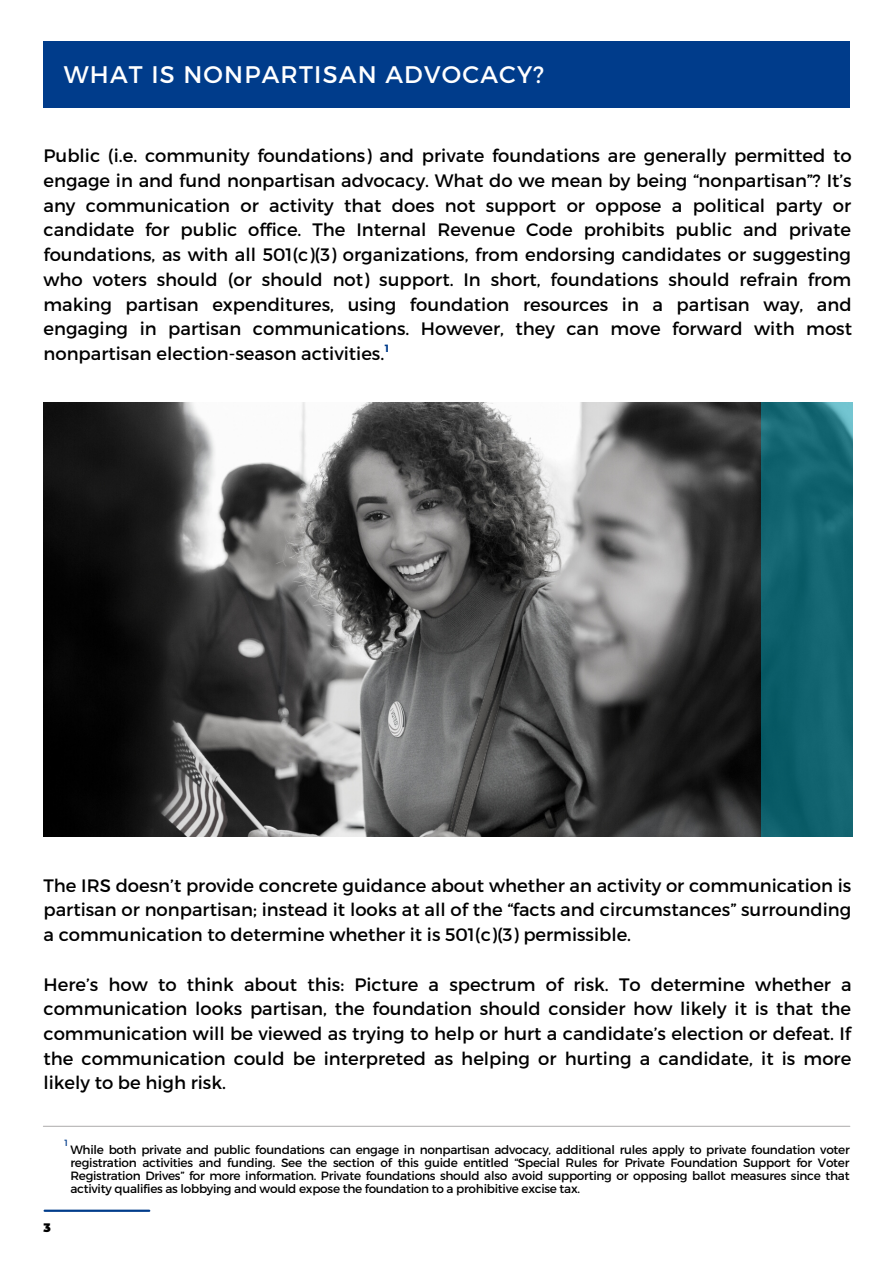
<style>
.page{position:relative;width:893px;height:1264px;background:#fff}
.page>*{position:absolute;margin:0;border:0;box-sizing:border-box;transform-origin:0 0}
.t1{font:24px "Montserrat";letter-spacing:.05em;color:#fff}
.t2{font:18px/24.8px "Montserrat";color:#000;text-align:justify}
.t3{font:12px/13px "Montserrat";letter-spacing:-.02em;color:#000;text-align:justify}
.t4{font:900 12px "Montserrat";color:#000}
.t5{font:700 10.5px "Montserrat";color:#003c8b}
.t6{font:9px "Montserrat";color:#003c8b}
</style>
<div class="page">
<hr style="left:43px;top:1125px;width:806px;height:1px;background:#b5b4b4">
<img style="left:43px;top:402px;width:718px;height:434px">
<div style="left:761px;top:402px;width:91px;height:434px;background:#11636f"></div>
<div style="left:43px;top:41px;width:806px;height:66px;background:#003c8b"></div>
<hr style="left:45px;top:1209px;width:104px;height:2px;background:#003c8b">
<h1 class="t1" style="left:64px;top:58px;width:482px">WHAT IS NONPARTISAN ADVOCACY?</h1>
<p class="t2" style="left:43px;top:142px;width:810px">Public (i.e. community foundations) and private foundations are generally permitted to engage in and fund nonpartisan advocacy. What do we mean by being “nonpartisan”? It’s any communication or activity that does not support or oppose a political party or candidate for public office. The Internal Revenue Code prohibits public and private foundations, as with all 501(c)(3) organizations, from endorsing candidates or suggesting who voters should (or should not) support. In short, foundations should refrain from making partisan expenditures, using foundation resources in a partisan way, and engaging in partisan communications. However, they can move forward with most nonpartisan election-season activities.</p>
<p class="t5" style="left:384px;top:341px;width:6px">1</p>
<p class="t2" style="left:43px;top:871px;width:809px">The IRS doesn’t provide concrete guidance about whether an activity or communication is partisan or nonpartisan; instead it looks at all of the “facts and circumstances” surrounding a communication to determine whether it is 501(c)(3) permissible.</p>
<p class="t2" style="left:43px;top:970px;width:809px">Here’s how to think about this: Picture a spectrum of risk. To determine whether a communication looks partisan, the foundation should consider how likely it is that the communication will be viewed as trying to help or hurt a candidate’s election or defeat. If the communication could be interpreted as helping or hurting a candidate, it is more likely to be high risk.</p>
<p class="t4" style="left:43px;top:1220px;width:9px">3</p>
<p class="t6" style="left:65px;top:1136px;width:5px">1</p>
<p class="t3" style="left:70px;top:1142px;width:780px">While both private and public foundations can engage in nonpartisan advocacy, additional rules apply to private foundation voter registration activities and funding. See the section of this guide entitled “Special Rules for Private Foundation Support for Voter Registration Drives” for more information. Private foundations should also avoid supporting or opposing ballot measures since that activity qualifies as lobbying and would expose the foundation to a prohibitive excise tax.</p>
</div>
